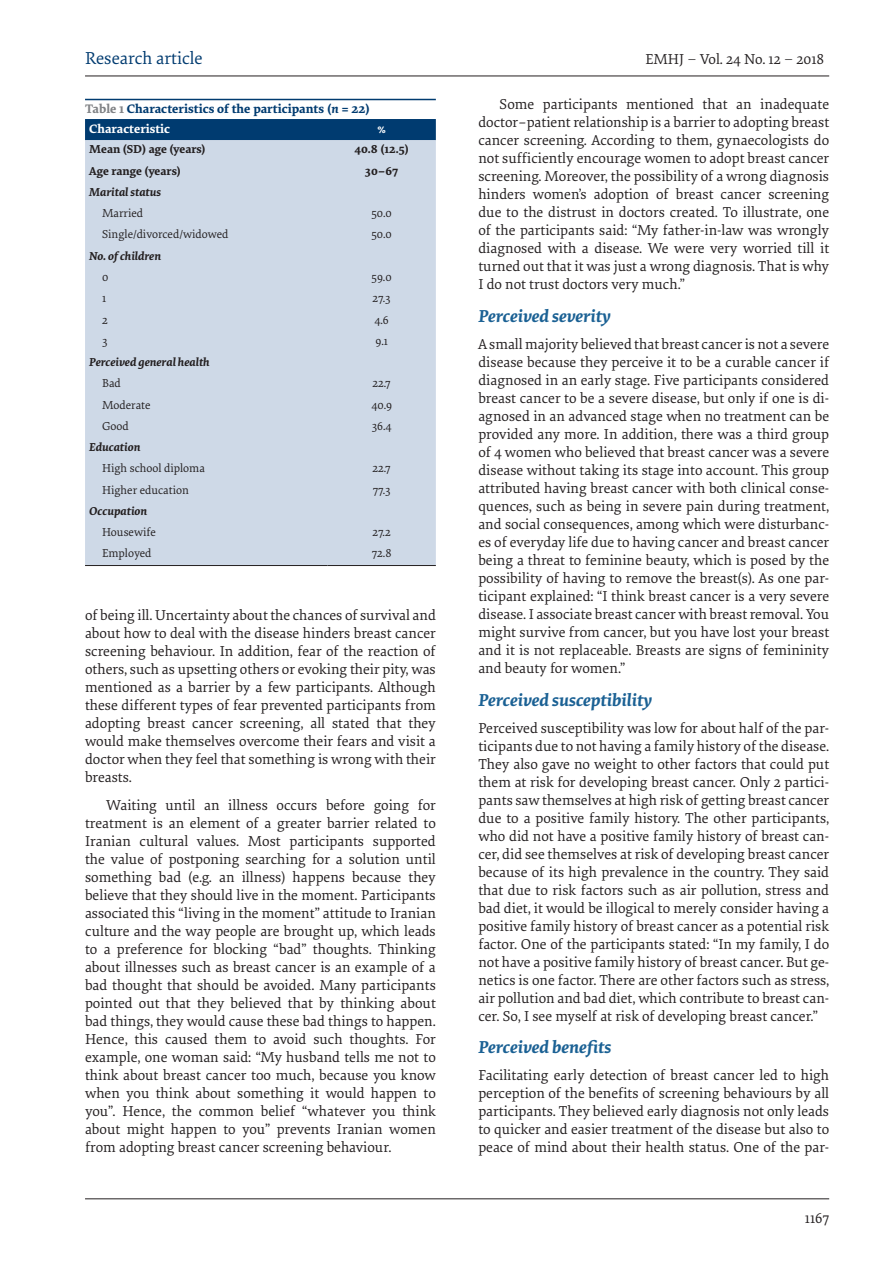
<style>
.page{position:relative;width:893px;height:1263px;background:#fff}
.page>*{position:absolute;margin:0;border:0;box-sizing:border-box;transform-origin:0 0}
.t1{font:italic 700 18px "Elena";color:#1b6194}
.t2{font:18px "Elena";color:#003b70}
.Body_1{font:15px/18px "Elena";color:#231f20;text-align:justify}
.Body{font:15px/18px "Elena";color:#231f20;text-align:justify}
.tabletit{font:700 12.9px "Elena";color:#003b70}
.tabletxt1{font:700 12.75px "Elena";color:#fff}
.tabletxt{font:12px "Elena";color:#231f20}
.tabletxt-it{font:italic 700 12px "Elena";color:#231f20}
.tabletxt-2{font:700 12px "Elena";color:#231f20}
.s1{color:#808285}
.s2{font-style:italic}
.s3{font-family:"Ropa Sans PTT";font-weight:300}
</style>
<div class="page">
<hr style="left:85px;top:1198px;width:744px;height:1px;background:#231f20">
<hr style="left:85px;top:76px;width:744px;height:1px;background:#231f20">
<hr style="left:85px;top:99px;width:351px;height:1px;background:#003b70">
<div style="left:85px;top:119px;width:351px;height:21px;background:#003b70"></div>
<div style="left:85px;top:140px;width:351px;height:425px;background:#ced9e7"></div>
<hr style="left:85px;top:565px;width:242px;height:1px;background:#231f20">
<hr style="left:327px;top:565px;width:109px;height:1px;background:#231f20">
<div style="left:89px;top:123px;width:230px;height:13px;background:#003b70"></div>
<div style="left:336px;top:123px;width:92px;height:13px;background:#003b70"></div>
<p class="t2" style="left:85px;top:46px;width:119px">Research article</p>
<p class="tabletit" style="left:85px;top:99px;width:286px"><span class="s1">Table 1</span> Characteristics of the participants (<span class="s2">n</span> = 22)</p>
<p class="tabletxt1" style="left:89px;top:119px;width:82px">Characteristic</p>
<p class="tabletxt1" style="left:377px;top:119px;width:10px">%</p>
<p class="tabletxt-2" style="left:89px;top:140px;width:118px">Mean (SD) age (years)</p>
<p class="tabletxt-2" style="left:355px;top:140px;width:56px">40.8 (12.5)</p>
<p class="tabletxt-2" style="left:89px;top:162px;width:93px">Age range (years)</p>
<p class="tabletxt-2" style="left:365px;top:162px;width:35px">30–67</p>
<p class="tabletxt-it" style="left:89px;top:183px;width:73px">Marital status</p>
<p class="tabletxt" style="left:102px;top:205px;width:43px">Married</p>
<p class="tabletxt" style="left:371px;top:205px;width:22px">50.0</p>
<p class="tabletxt" style="left:102px;top:226px;width:128px">Single/divorced/widowed</p>
<p class="tabletxt" style="left:371px;top:226px;width:22px">50.0</p>
<p class="tabletxt-it" style="left:89px;top:247px;width:73px">No. of children</p>
<p class="tabletxt" style="left:102px;top:269px;width:8px">0</p>
<p class="tabletxt" style="left:372px;top:269px;width:22px">59.0</p>
<p class="tabletxt" style="left:102px;top:290px;width:6px">1</p>
<p class="tabletxt" style="left:373px;top:290px;width:20px">27.3</p>
<p class="tabletxt" style="left:102px;top:311px;width:7px">2</p>
<p class="tabletxt" style="left:374px;top:311px;width:16px">4.6</p>
<p class="tabletxt" style="left:102px;top:333px;width:7px">3</p>
<p class="tabletxt" style="left:375px;top:333px;width:14px">9.1</p>
<p class="tabletxt-it" style="left:89px;top:353px;width:122px">Perceived general health</p>
<p class="tabletxt" style="left:102px;top:375px;width:20px">Bad</p>
<p class="tabletxt" style="left:373px;top:375px;width:20px">22.7</p>
<p class="tabletxt" style="left:102px;top:396px;width:50px">Moderate</p>
<p class="tabletxt" style="left:371px;top:396px;width:22px">40.9</p>
<p class="tabletxt" style="left:102px;top:418px;width:28px">Good</p>
<p class="tabletxt" style="left:372px;top:418px;width:21px">36.4</p>
<p class="tabletxt-it" style="left:89px;top:438px;width:53px">Education</p>
<p class="tabletxt" style="left:102px;top:460px;width:104px">High school diploma</p>
<p class="tabletxt" style="left:373px;top:460px;width:20px">22.7</p>
<p class="tabletxt" style="left:102px;top:481px;width:88px">Higher education</p>
<p class="tabletxt" style="left:373px;top:481px;width:19px">77.3</p>
<p class="tabletxt-it" style="left:89px;top:502px;width:59px">Occupation</p>
<p class="tabletxt" style="left:102px;top:524px;width:55px">Housewife</p>
<p class="tabletxt" style="left:372px;top:524px;width:20px">27.2</p>
<p class="tabletxt" style="left:102px;top:545px;width:51px">Employed</p>
<p class="tabletxt" style="left:372px;top:545px;width:21px">72.8</p>
<p class="Body" style="left:85px;top:605px;width:352px">of being ill. Uncertainty about the chances of survival and about how to deal with the disease hinders breast cancer screening behaviour. In addition, fear of the reaction of others, such as upsetting others or evoking their pity, was mentioned as a barrier by a few participants. Although these different types of fear prevented participants from adopting breast cancer screening, all stated that they would make themselves overcome their fears and visit a doctor when they feel that something is wrong with their breasts.</p>
<p class="Body" style="left:85px;top:796px;width:352px;text-indent:21px">Waiting until an illness occurs before going for treatment is an element of a greater barrier related to Iranian cultural values. Most participants supported the value of postponing searching for a solution until something bad (e.g. an illness) happens because they believe that they should live in the moment. Participants associated this “living in the moment” attitude to Iranian culture and the way people are brought up, which leads to a preference for blocking “bad” thoughts. Thinking about illnesses such as breast cancer is an example of a bad thought that should be avoided. Many participants pointed out that they believed that by thinking about bad things, they would cause these bad things to happen.<br>Hence, this caused them to avoid such thoughts. For example, one woman said: “My husband tells me not to think about breast cancer too much, because you know when you think about something it would happen to you”. Hence, the common belief “whatever you think about might happen to you” prevents Iranian women from adopting breast cancer screening behaviour.</p>
<p class="Body" style="left:645px;top:49px;width:180px">EMHJ <span class="s3">–</span> Vol. 24 No. 12 <span class="s3">–</span> 2018</p>
<p class="Body" style="left:478px;top:95px;width:352px;text-indent:21px">Some participants mentioned that an inadequate doctor–patient relationship is a barrier to adopting breast cancer screening. According to them, gynaecologists do not sufficiently encourage women to adopt breast cancer screening. Moreover, the possibility of a wrong diagnosis hinders women’s adoption of breast cancer screening due to the distrust in doctors created. To illustrate, one of the participants said: “My father-in-law was wrongly diagnosed with a disease. We were very worried till it turned out that it was just a wrong diagnosis. That is why I do not trust doctors very much.”</p>
<h2 class="t1" style="left:478px;top:302px;width:134px">Perceived severity</h2>
<p class="Body_1" style="left:478px;top:334px;width:352px">A small majority believed that breast cancer is not a severe disease because they perceive it to be a curable cancer if diagnosed in an early stage. Five participants considered breast cancer to be a severe disease, but only if one is di&shy;agnosed in an advanced stage when no treatment can be provided any more. In addition, there was a third group of 4 women who believed that breast cancer was a severe disease without taking its stage into account. This group attributed having breast cancer with both clinical conse&shy;quences, such as being in severe pain during treatment, and social consequences, among which were disturbanc&shy;es of everyday life due to having cancer and breast cancer being a threat to feminine beauty, which is posed by the possibility of having to remove the breast(s). As one par&shy;ticipant explained: “I think breast cancer is a very severe disease. I associate breast cancer with breast removal. You might survive from cancer, but you have lost your breast and it is not replaceable. Breasts are signs of femininity and beauty for women.”</p>
<h2 class="t1" style="left:478px;top:686px;width:175px">Perceived susceptibility</h2>
<p class="Body_1" style="left:478px;top:718px;width:352px">Perceived susceptibility was low for about half of the par&shy;ticipants due to not having a family history of the disease.<br>They also gave no weight to other factors that could put them at risk for developing breast cancer. Only 2 partici&shy;pants saw themselves at high risk of getting breast cancer due to a positive family history. The other participants, who did not have a positive family history of breast can&shy;cer, did see themselves at risk of developing breast cancer because of its high prevalence in the country. They said that due to risk factors such as air pollution, stress and bad diet, it would be illogical to merely consider having a positive family history of breast cancer as a potential risk factor. One of the participants stated: “In my family, I do not have a positive family history of breast cancer. But ge&shy;netics is one factor. There are other factors such as stress, air pollution and bad diet, which contribute to breast can&shy;cer. So, I see myself at risk of developing breast cancer.”</p>
<h2 class="t1" style="left:478px;top:1034px;width:135px">Perceived benefits</h2>
<p class="Body_1" style="left:478px;top:1066px;width:352px">Facilitating early detection of breast cancer led to high perception of the benefits of screening behaviours by all participants. They believed early diagnosis not only leads to quicker and easier treatment of the disease but also to peace of mind about their health status. One of the par-</p>
<p class="Body" style="left:805px;top:1209px;width:26px">1167</p>
</div>
